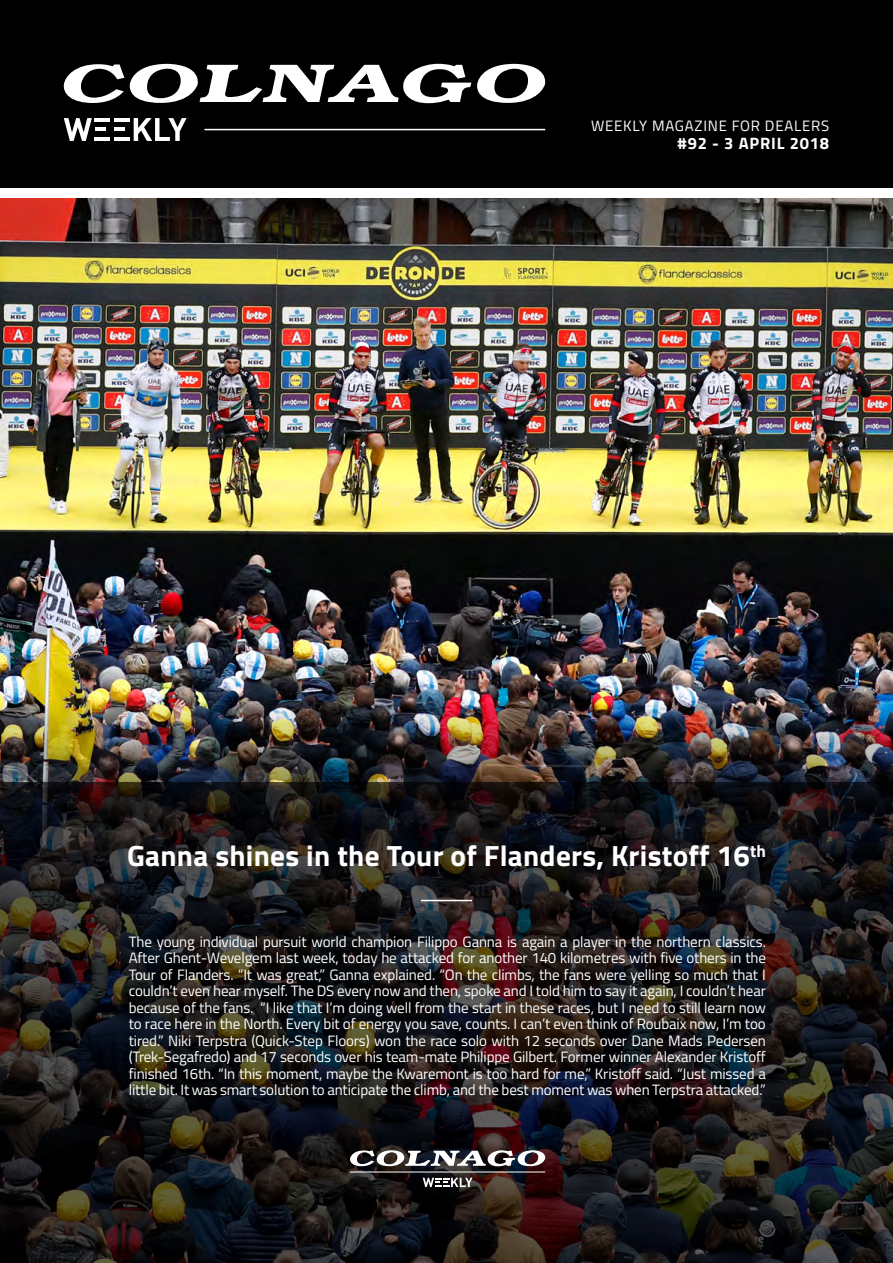
<style>
.page{position:relative;width:893px;height:1263px;background:#fff}
.page>*{position:absolute;margin:0;border:0;box-sizing:border-box;transform-origin:0 0}
.t1{font:700 29.25px "Titillium Web";letter-spacing:.01em;color:#fff}
.t2{font:700 16.5px "Titillium Web";letter-spacing:.05em;color:#fff}
.t3{font:15px/16.5px "Titillium Web";letter-spacing:-.01em;color:#fff;text-align:justify}
.t4{font:15px "Titillium Web";letter-spacing:.05em;color:#fff}
</style>
<div class="page">
<div style="left:0;top:0;width:893px;height:188px;background:#000"></div>
<hr style="left:205px;top:129px;width:340px;height:1px;background:#fff">
<svg style="left:63px;top:63px;width:483px;height:40px"></svg>
<svg style="left:64px;top:118px;width:28px;height:23px"></svg>
<hr style="left:95px;top:127px;width:11px;height:4px;background:#fff">
<hr style="left:95px;top:118px;width:15px;height:4px;background:#fff">
<hr style="left:95px;top:137px;width:15px;height:4px;background:#fff">
<hr style="left:114px;top:127px;width:11px;height:4px;background:#fff">
<hr style="left:114px;top:118px;width:15px;height:4px;background:#fff">
<hr style="left:114px;top:137px;width:15px;height:4px;background:#fff">
<svg style="left:134px;top:118px;width:53px;height:23px"></svg>
<img style="left:0;top:198px;width:893px;height:504px">
<img style="left:0;top:702px;width:893px;height:80px">
<svg style="left:0;top:782px;width:893px;height:481px;background:#1b1819"></svg>
<hr style="left:350px;top:1172px;width:195px;height:1px;background:#fff">
<svg style="left:350px;top:1149px;width:196px;height:17px"></svg>
<svg style="left:423px;top:1178px;width:49px;height:9px"></svg>
<hr style="left:421px;top:900px;width:51px;height:1px;background:#fff">
<p class="t4" style="left:591px;top:115px;width:240px">WEEKLY MAGAZINE FOR DEALERS</p>
<p class="t2" style="left:678px;top:131px;width:153px">#92 - 3 APRIL 2018</p>
<h1 class="t1" style="left:127px;top:834px;width:640px">Ganna shines in the Tour of Flanders, Kristoff 16<sup>th</sup></h1>
<p class="t3" style="left:129px;top:932px;width:639px">The young individual pursuit world champion Filippo Ganna is again a player in the northern classics.<br>After Ghent-Wevelgem last week, today he attacked for another 140 kilometres with five others in the Tour of Flanders. “It was great,” Ganna explained. “On the climbs, the fans were yelling so much that I couldn’t even hear myself. The DS every now and then, spoke and I told him to say it again, I couldn’t hear because of the fans. “I like that I’m doing well from the start in these races, but I need to still learn now to race here in the North. Every bit of energy you save, counts. I can’t even think of Roubaix now, I’m too tired.” Niki Terpstra (Quick-Step Floors) won the race solo with 12 seconds over Dane Mads Pedersen (Trek-Segafredo) and 17 seconds over his team-mate Philippe Gilbert. Former winner Alexander Kristoff finished 16th. “In this moment, maybe the Kwaremont is too hard for me,” Kristoff said. “Just missed a little bit. It was smart solution to anticipate the climb, and the best moment was when Terpstra attacked.”</p>
</div>
